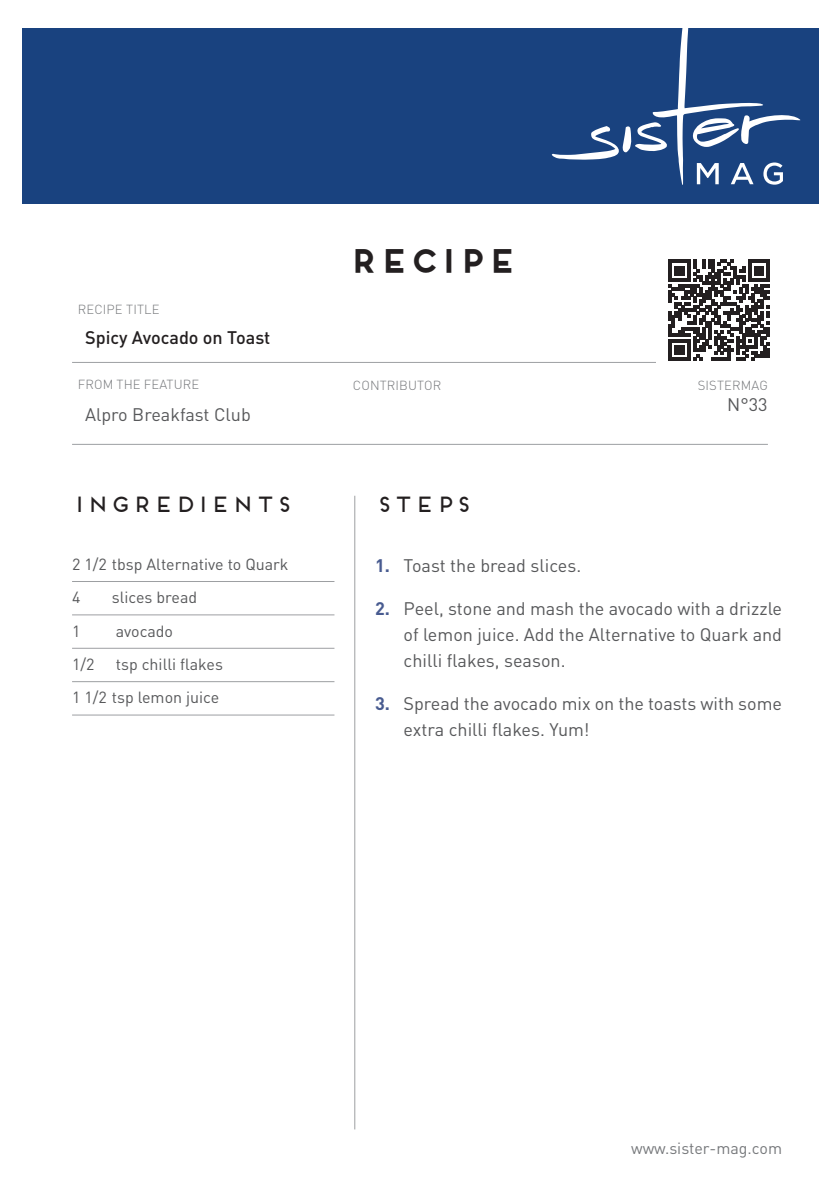
<style>
.page{position:relative;width:840px;height:1191px;background:#fff}
.page>*{position:absolute;margin:0;border:0;box-sizing:border-box;transform-origin:0 0}
.t1{font:700 31.6px "Frontage";color:#231f20}
.t2{font:22px "Frontage";color:#231f20}
.t3{font:18px/26px "DIN Pro";color:#57585a;text-align:justify}
.t4{font:500 18px "DIN Pro";color:#231f20}
.t5{font:16px/33.4px "DIN Pro";color:#57585a}
.t6{font:16px "DIN Pro";color:#76787b}
.t7{font:300 13px "DIN Pro";letter-spacing:.01em;color:#76787b}
.s1{font-weight:700;color:#485b90}
</style>
<div class="page">
<div style="left:23px;top:28px;width:795px;height:176px;background:#19427f"></div>
<hr style="left:72px;top:362px;width:695px;height:1px;background:#9d9fa2">
<hr style="left:72px;top:444px;width:695px;height:1px;background:#9d9fa2">
<hr style="left:354px;top:496px;width:1px;height:633px;background:#9d9fa2">
<div style="left:656px;top:248px;width:125px;height:141px;background:#fff"></div>
<svg style="left:668px;top:260px;width:101px;height:101px"></svg>
<svg style="left:551px;top:28px;width:248px;height:157px"></svg>
<hr style="left:72px;top:581px;width:262px;height:1px;background:#9d9fa2">
<hr style="left:72px;top:614px;width:262px;height:1px;background:#9d9fa2">
<hr style="left:72px;top:648px;width:262px;height:1px;background:#9d9fa2">
<hr style="left:72px;top:681px;width:262px;height:1px;background:#9d9fa2">
<hr style="left:72px;top:714px;width:262px;height:1px;background:#9d9fa2">
<p class="t7" style="left:78px;top:300px;width:83px">RECIPE TITLE</p>
<p class="t4" style="left:85px;top:325px;width:186px">Spicy Avocado on Toast</p>
<h1 class="t1" style="left:347px;top:241px;width:171px">RECIPE</h1>
<p class="t7" style="left:78px;top:376px;width:123px">FROM THE FEATURE</p>
<p class="t7" style="left:353px;top:376px;width:90px">CONTRIBUTOR</p>
<p class="t7" style="left:697px;top:376px;width:71px">SISTERMAG</p>
<p class="t3" style="left:726px;top:390px;width:42px">N°33</p>
<p class="t3" style="left:85px;top:400px;width:167px">Alpro Breakfast Club</p>
<p class="t2" style="left:72px;top:491px;width:222px">INGREDIENTS</p>
<p class="t2" style="left:375px;top:491px;width:98px">STEPS</p>
<p class="t5" style="left:72px;top:547px;width:218px">2 1/2 tbsp Alternative to Quark<br>4</p>
<p class="t5" style="left:112px;top:580px;width:87px">slices bread</p>
<p class="t5" style="left:72px;top:613px;width:10px">1</p>
<p class="t5" style="left:116px;top:613px;width:59px">avocado</p>
<p class="t5" style="left:72px;top:647px;width:24px">1/2</p>
<p class="t5" style="left:72px;top:647px;width:152px;text-align:right">tsp chilli flakes<br>1 1/2 tsp lemon juice</p>
<p class="t3" style="left:375px;top:551px;width:207px"><span class="s1">1.</span> Toast the bread slices.</p>
<p class="t3" style="left:403px;top:594px;width:380px;text-indent:-28px"><span class="s1">2.</span> Peel, stone and mash the avocado with a drizzle of lemon juice. Add the Alternative to Quark and chilli flakes, season.</p>
<p class="t3" style="left:403px;top:689px;width:380px;text-indent:-28px"><span class="s1">3.</span> Spread the avocado mix on the toasts with some extra chilli flakes. Yum!</p>
<p class="t6" style="left:630px;top:1137px;width:152px">www.sister-mag.com</p>
</div>
